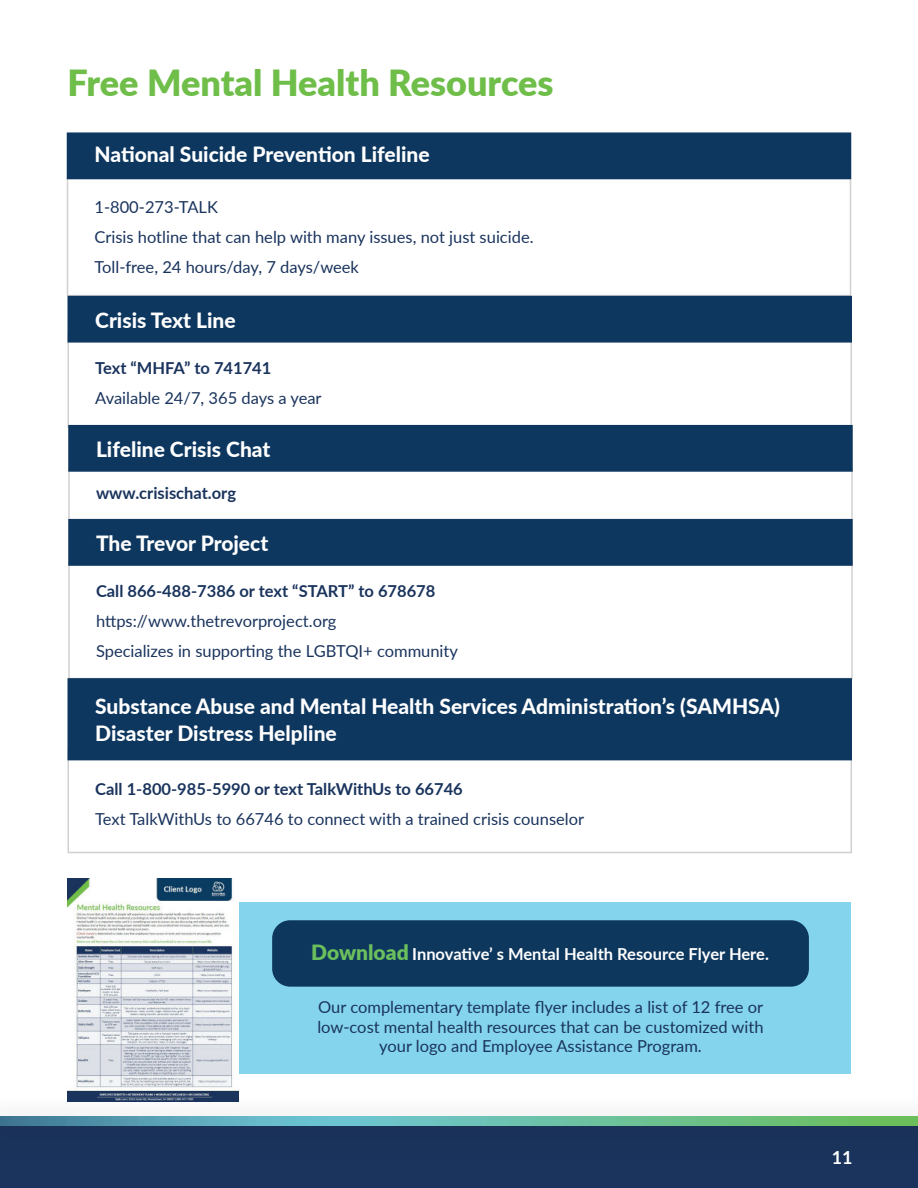
<style>
.page{position:relative;width:918px;height:1188px;background:#fff}
.page>*{position:absolute;margin:0;border:0;box-sizing:border-box;transform-origin:0 0}
.t1{font:900 36px "Lato";color:#6fbe4a}
.t2{font:800 21px/27px "Lato";color:#fff}
.t3{font:700 18px "Lato";color:#fff}
.t4{font:16.5px/30px "Lato";color:#1a345d}
.t5{font:700 16.5px "Lato";color:#1a345d}
.t6{font:700 16.5px "Lato";color:#fff}
.s1{font-weight:900;font-size:21px;color:#6bbf5c}
</style>
<div class="page">
<div style="left:0;top:1121px;width:918px;height:67px;background:#1a345d"></div>
<div style="left:0;top:1094px;width:918px;height:69px;background:#231f20;opacity:.3"></div>
<svg style="left:0;top:1117px;width:918px;height:8px;background:#64b5a1"></svg>
<div style="left:67px;top:132px;width:784px;height:47px;background:#0e375f;border:2px solid #0e375f"></div>
<div style="left:68px;top:296px;width:784px;height:47px;background:#0e375f;border:2px solid #0e375f"></div>
<div style="left:68px;top:425px;width:785px;height:47px;background:#0e375f;border:2px solid #0e375f"></div>
<div style="left:68px;top:519px;width:785px;height:47px;background:#0e375f;border:2px solid #0e375f"></div>
<div style="left:68px;top:678px;width:784px;height:82px;background:#0e375f;border:2px solid #0e375f"></div>
<div style="left:187px;top:903px;width:664px;height:171px;background:#83d4ec"></div>
<img style="left:68px;top:878px;width:170px;height:224px">
<div style="left:272px;top:920px;width:537px;height:67px;background:#0e375e;border-radius:18px"></div>
<h1 class="t1" style="left:68px;top:56px;width:488px">Free Mental Health Resources</h1>
<p class="t2" style="left:94px;top:140px;width:337px">National Suicide Prevention Lifeline</p>
<p class="t4" style="left:94px;top:191px;width:441px">1-800-273-TALK<br>Crisis hotline that can help with many issues, not just suicide.<br>Toll-free, 24 hours/day, 7 days/week</p>
<p class="t2" style="left:95px;top:306px;width:142px">Crisis Text Line</p>
<p class="t5" style="left:95px;top:356px;width:178px">Text “MHFA” to 741741</p>
<p class="t4" style="left:95px;top:382px;width:228px">Available 24/7, 365 days a year</p>
<p class="t2" style="left:96px;top:435px;width:176px">Lifeline Crisis Chat</p>
<p class="t5" style="left:96px;top:481px;width:142px">www.crisischat.org</p>
<p class="t2" style="left:96px;top:529px;width:174px">The Trevor Project</p>
<p class="t5" style="left:96px;top:579px;width:341px">Call 866-488-7386 or text “START” to 678678</p>
<p class="t4" style="left:96px;top:606px;width:364px">https://www.thetrevorproject.org<br>Specializes in supporting the LGBTQI+ community</p>
<p class="t2" style="left:95px;top:692px;width:686px">Substance Abuse and Mental Health Services Administration’s (SAMHSA)<br>Disaster Distress Helpline</p>
<p class="t5" style="left:95px;top:777px;width:369px">Call 1-800-985-5990 or text TalkWithUs to 66746</p>
<p class="t4" style="left:95px;top:804px;width:490px">Text TalkWithUs to 66746 to connect with a trained crisis counselor</p>
<p class="t6" style="left:311px;top:942px;width:459px"><span class="s1">Download</span> Innovative’ s Mental Health Resource Flyer Here.</p>
<p class="t4" style="left:317px;top:997px;width:448px;line-height:19.5px;text-align:center">Our complementary template flyer includes a list of 12 free or low-cost mental health resources that can be customized with your logo and Employee Assistance Program.</p>
<p class="t3" style="left:832px;top:1147px;width:22px">11</p>
</div>
